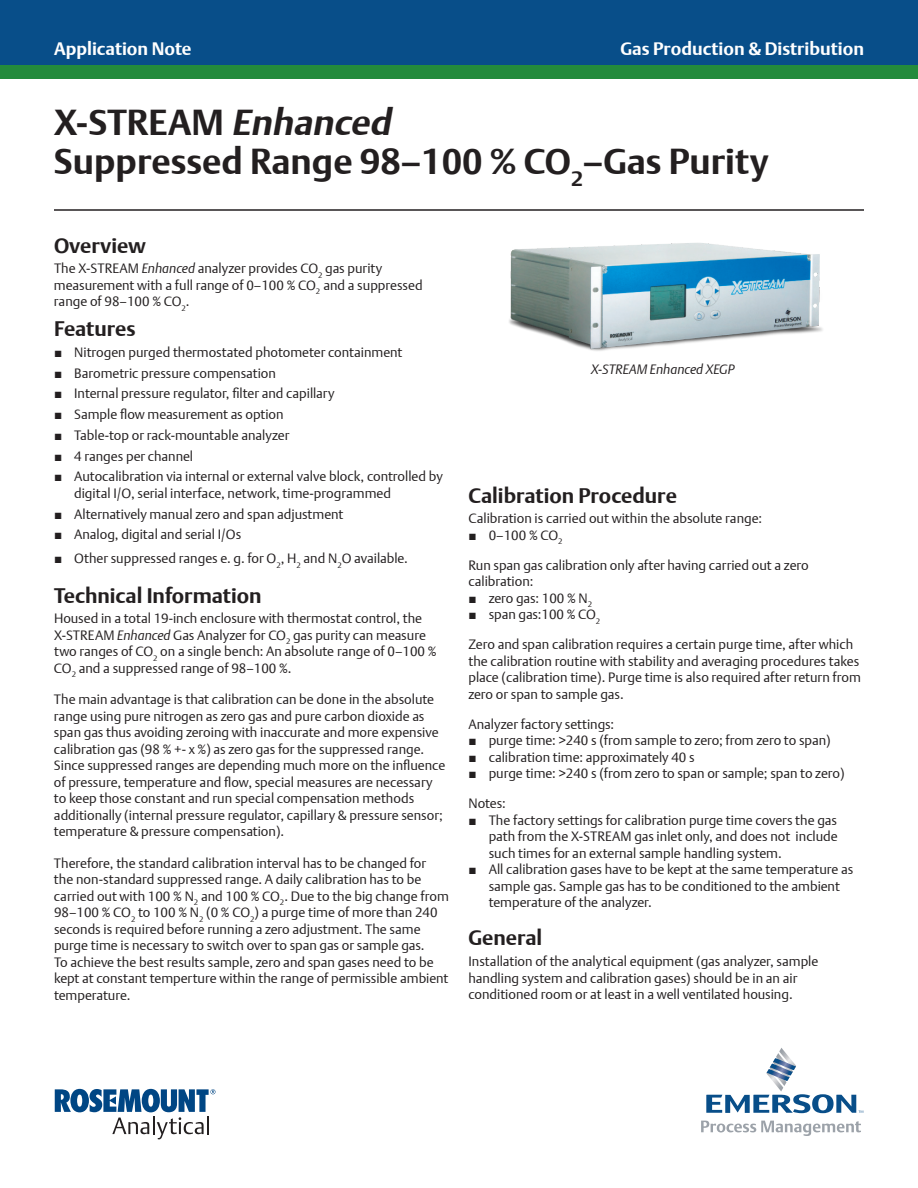
<style>
.page{position:relative;width:918px;height:1188px;background:#fff}
.page>*{position:absolute;margin:0;border:0;box-sizing:border-box;transform-origin:0 0}
.t1{font:700 36px/39px "DTL Argo T";color:#231f20}
.t2{font:700 21px "DTL Argo T";color:#231f20}
.t3{font:700 18px "DTL Argo T";color:#fff}
.t4{font:13.5px/16.5px "DTL Argo T Light";color:#231f20}
.t5{font:italic 13.5px "DTL Argo T Light";color:#231f20}
.s1{font-style:italic}
.s2{font-family:"Arial"}
</style>
<div class="page">
<div style="left:0;top:0;width:918px;height:68px;background:#084e89"></div>
<div style="left:0;top:66px;width:918px;height:13px;background:#238b3c"></div>
<img style="left:509px;top:243px;width:314px;height:108px">
<hr style="left:54px;top:209px;width:810px;height:2px;background:#231f20">
<svg style="left:55px;top:1089px;width:160px;height:50px"></svg>
<svg style="left:706px;top:1048px;width:157px;height:65px"></svg>
<svg style="left:701px;top:1121px;width:160px;height:15px"></svg>
<h3 class="t3" style="left:54px;top:37px;width:139px">Application Note</h3>
<h3 class="t3" style="left:620px;top:38px;width:245px">Gas Production &amp; Distribution</h3>
<h1 class="t1" style="left:54px;top:102px;width:716px">X-STREAM <span class="s1">enhanced<br></span>Suppressed range 98–100 % CO<sub>2</sub>–Gas Purity</h1>
<h2 class="t2" style="left:54px;top:233px;width:94px">Overview</h2>
<p class="t4" style="left:54px;top:260px;width:370px">The X-STREAM <span class="s1">Enhanced</span> analyzer provides CO<sub>2</sub> gas purity measurement with a full range of 0–100 % CO<sub>2</sub> and a suppressed range of 98–100 % CO<sub>2</sub>.</p>
<h2 class="t2" style="left:54px;top:316px;width:83px">Features</h2>
<p class="t4" style="left:54px;top:344px;width:350px"><span class="s2">■</span> Nitrogen purged thermostated photometer containment</p>
<p class="t4" style="left:54px;top:364px;width:224px"><span class="s2">■</span> Barometric pressure compensation</p>
<p class="t4" style="left:54px;top:385px;width:282px"><span class="s2">■</span> Internal pressure regulator, filter and capillary</p>
<p class="t4" style="left:54px;top:406px;width:231px"><span class="s2">■</span> Sample flow measurement as option</p>
<p class="t4" style="left:54px;top:427px;width:237px"><span class="s2">■</span> Table-top or rack-mountable analyzer</p>
<p class="t4" style="left:54px;top:447px;width:141px"><span class="s2">■</span> 4 ranges per channel</p>
<p class="t4" style="left:74px;top:468px;width:370px;text-indent:-20px"><span class="s2">■</span> Autocalibration via internal or external valve block, controlled by digital I/O, serial interface, network, time-programmed</p>
<p class="t4" style="left:54px;top:505px;width:291px"><span class="s2">■</span> Alternatively manual zero and span adjustment</p>
<p class="t4" style="left:54px;top:526px;width:189px"><span class="s2">■</span> Analog, digital and serial I/Os</p>
<p class="t4" style="left:54px;top:550px;width:355px"><span class="s2">■</span> Other suppressed ranges e. g. for O<sub>2</sub>, H<sub>2</sub> and N<sub>2</sub>O available.</p>
<h2 class="t2" style="left:54px;top:583px;width:209px">Technical Information</h2>
<p class="t4" style="left:54px;top:610px;width:384px">Housed in a total 19-inch enclosure with thermostat control, the X-STREAM <span class="s1">Enhanced</span> Gas Analyzer for CO<sub>2</sub> gas purity can measure two ranges of CO<sub>2</sub> on a single bench: An absolute range of 0–100 % CO<sub>2</sub> and a suppressed range of 98–100 %.</p>
<p class="t4" style="left:54px;top:691px;width:393px">The main advantage is that calibration can be done in the absolute range using pure nitrogen as zero gas and pure carbon dioxide as span gas thus avoiding zeroing with inaccurate and more expensive calibration gas (98 % +- x %) as zero gas for the suppressed range.<br>Since suppressed ranges are depending much more on the influence of pressure, temperature and flow, special measures are necessary to keep those constant and run special compensation methods additionally (internal pressure regulator, capillary &amp; pressure sensor; temperature &amp; pressure compensation).</p>
<p class="t4" style="left:54px;top:855px;width:396px">Therefore, the standard calibration interval has to be changed for the non-standard suppressed range. A daily calibration has to be carried out with 100 % N<sub>2</sub> and 100 % CO<sub>2</sub>. Due to the big change from 98–100 % CO<sub>2</sub> to 100 % N<sub>2</sub> (0 % CO<sub>2</sub>) a purge time of more than 240 seconds is required before running a zero adjustment. The same purge time is necessary to switch over to span gas or sample gas.<br>To achieve the best results sample, zero and span gases need to be kept at constant temperture within the range of permissible ambient temperature.</p>
<p class="t5" style="left:591px;top:361px;width:145px">X-STREAM Enhanced XEGP</p>
<h2 class="t2" style="left:468px;top:483px;width:210px">Calibration Procedure</h2>
<p class="t4" style="left:468px;top:510px;width:295px">Calibration is carried out within the absolute range:</p>
<p class="t4" style="left:468px;top:527px;width:96px"><span class="s2">■</span> 0–100 % CO<sub>2</sub></p>
<p class="t4" style="left:468px;top:557px;width:342px">Run span gas calibration only after having carried out a zero calibration:</p>
<p class="t4" style="left:468px;top:590px;width:125px"><span class="s2">■</span> zero gas: 100 % N<sub>2</sub></p>
<p class="t4" style="left:468px;top:606px;width:133px"><span class="s2">■</span> span gas:100 % CO<sub>2</sub></p>
<p class="t4" style="left:468px;top:636px;width:394px">Zero and span calibration requires a certain purge time, after which the calibration routine with stability and averaging procedures takes place (calibration time). Purge time is also required after return from zero or span to sample gas.</p>
<p class="t4" style="left:468px;top:716px;width:147px">Analyzer factory settings:</p>
<p class="t4" style="left:468px;top:732px;width:364px"><span class="s2">■</span> purge time: &gt;240 s (from sample to zero; from zero to span)</p>
<p class="t4" style="left:468px;top:749px;width:228px"><span class="s2">■</span> calibration time: approximately 40 s</p>
<p class="t4" style="left:468px;top:765px;width:378px"><span class="s2">■</span> purge time: &gt;240 s (from zero to span or sample; span to zero)</p>
<p class="t4" style="left:468px;top:795px;width:39px">Notes:</p>
<p class="t4" style="left:489px;top:812px;width:351px;text-align:justify;text-indent:-20px"><span class="s2">■</span> The factory settings for calibration purge time covers the gas path from the X-STREAM gas inlet only, and does not include such times for an external sample handling system.</p>
<p class="t4" style="left:489px;top:861px;width:366px;text-indent:-20px"><span class="s2">■</span> All calibration gases have to be kept at the same temperature as sample gas. Sample gas has to be conditioned to the ambient temperature of the analyzer.</p>
<h2 class="t2" style="left:468px;top:925px;width:75px">General</h2>
<p class="t4" style="left:468px;top:953px;width:352px">Installation of the analytical equipment (gas analyzer, sample handling system and calibration gases) should be in an air conditioned room or at least in a well ventilated housing.</p>
</div>
